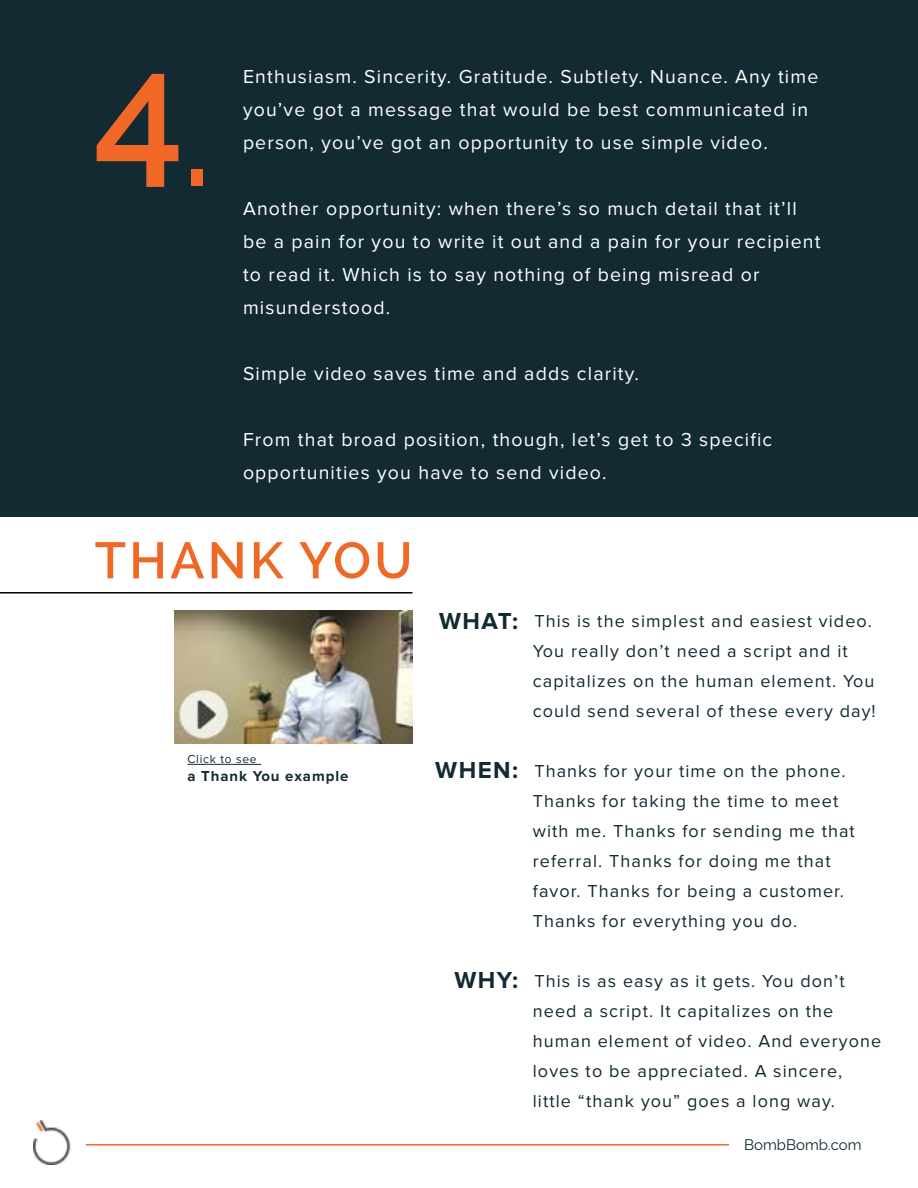
<style>
.page{position:relative;width:918px;height:1188px;background:#fff}
.page>*{position:absolute;margin:0;border:0;box-sizing:border-box;transform-origin:0 0}
.t1{font:600 162px "Raleway";color:#f16725}
.t2{font:600 51px "Raleway";letter-spacing:.06em;color:#f06825}
.t3{font:700 24px "Proxima Nova";letter-spacing:.06em;color:#132a32}
.t4{font:19.5px/33px "Proxima Nova";letter-spacing:.06em;color:#fff}
.t5{font:18px/30px "Proxima Nova";letter-spacing:.06em;color:#122a32}
.t6{font:700 15px "Proxima Nova";letter-spacing:.06em;color:#122a32}
.t7{font:15px "Raleway";color:#122a32}
.t8{font:12px "Proxima Nova";letter-spacing:.06em;color:#122a32}
</style>
<div class="page">
<img style="left:33px;top:1121px;width:38px;height:43px">
<hr style="left:86px;top:1144px;width:643px;height:2px;background:#f06825">
<div style="left:1px;top:0;width:917px;height:516px;background:#132a32"></div>
<hr style="left:0;top:592px;width:412px;height:2px;background:#000">
<img style="left:175px;top:610px;width:237px;height:134px">
<hr style="left:187px;top:764px;width:74px;height:1px;background:#122a32">
<h1 class="t1" style="left:93px;top:16px;width:118px">4<sub>.</sub></h1>
<p class="t4" style="left:243px;top:61px;width:577px">Enthusiasm. Sincerity. Gratitude. Subtlety. Nuance. Any time you’ve got a message that would be best communicated in person, you’ve got an opportunity to use simple video.</p>
<p class="t4" style="left:243px;top:193px;width:579px">Another opportunity: when there’s so much detail that it’ll be a pain for you to write it out and a pain for your recipient to read it. Which is to say nothing of being misread or misunderstood.</p>
<p class="t4" style="left:243px;top:358px;width:397px">Simple video saves time and adds clarity.</p>
<p class="t4" style="left:243px;top:424px;width:531px">From that broad position, though, let’s get to 3 specific opportunities you have to send video.</p>
<h2 class="t2" style="left:95px;top:531px;width:319px">THANK YOU</h2>
<p class="t8" style="left:187px;top:752px;width:71px">Click to see</p>
<p class="t6" style="left:187px;top:767px;width:162px">a Thank You example</p>
<h3 class="t3" style="left:439px;top:607px;width:81px">WHAT:</h3>
<p class="t5" style="left:533px;top:607px;width:344px">This is the simplest and easiest video.<br>You really don’t need a script and it capitalizes on the human element. You could send several of these every day!</p>
<h3 class="t3" style="left:435px;top:757px;width:84px">WHEN:</h3>
<p class="t5" style="left:533px;top:757px;width:324px">Thanks for your time on the phone.<br>Thanks for taking the time to meet with me. Thanks for sending me that referral. Thanks for doing me that favor. Thanks for being a customer.<br>Thanks for everything you do.</p>
<h3 class="t3" style="left:454px;top:966px;width:65px">WHY:</h3>
<p class="t5" style="left:533px;top:967px;width:350px">This is as easy as it gets. You don’t need a script. It capitalizes on the human element of video. And everyone loves to be appreciated. A sincere, little “thank you” goes a long way.</p>
<p class="t7" style="left:744px;top:1136px;width:119px">BombBomb.com</p>
</div>
